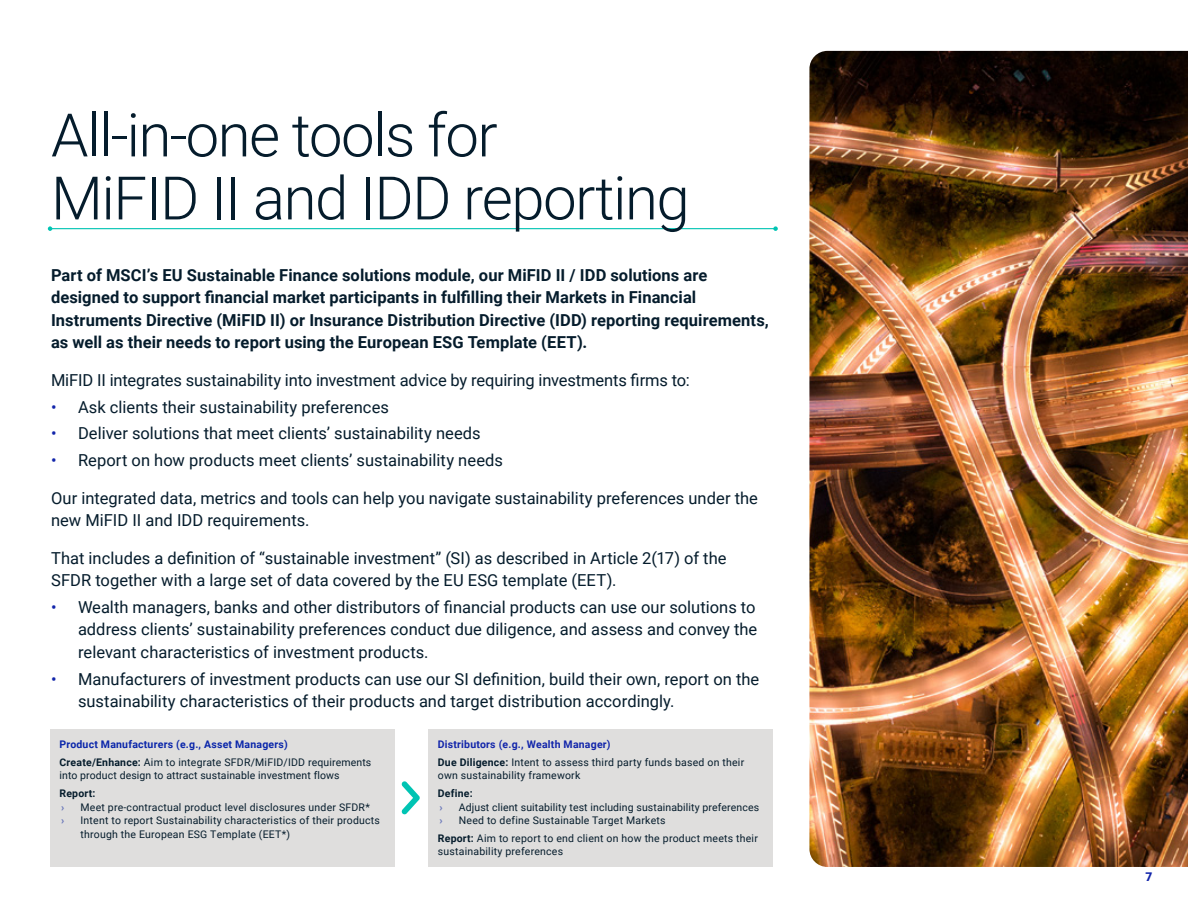
<style>
.page{position:relative;width:1188px;height:918px;background:#fff}
.page>*{position:absolute;margin:0;border:0;box-sizing:border-box;transform-origin:0 0}
.t1{font:300 60px/63px "Roboto";letter-spacing:-.025em;color:#051c2c}
.t2{font:16.5px/22.5px "Roboto";color:#051c2c}
.t3{font:700 16.5px/22.5px "Roboto";letter-spacing:.005em;color:#051c2c}
.t4{font:900 12px "Roboto";color:#1225aa}
.t5{font:10.5px/17.7px "Roboto";letter-spacing:.02em;color:#051c2c}
.t6{font:700 10.5px/17.7px "Roboto";letter-spacing:.02em;color:#0a26aa}
.t7{font:700 10.5px "Roboto";letter-spacing:.02em;color:#051c2c}
.t8{font:900 10.5px "Roboto";color:#6c79ba}
.s1{color:#1225aa}
.s2{color:#051c2c}
.s3{font-weight:400;color:#051c2c}
.s4{font-weight:700;color:#1225aa}
.s5{font-weight:700}
</style>
<div class="page">
<hr style="left:50px;top:228px;width:726px;height:1px;background:#00c4b3">
<svg style="left:48px;top:226px;width:4px;height:5px"></svg>
<svg style="left:773px;top:226px;width:5px;height:5px"></svg>
<img style="left:809px;top:51px;width:379px;height:816px">
<div style="left:50px;top:729px;width:344px;height:138px;background:#dfdedd"></div>
<div style="left:428px;top:729px;width:345px;height:138px;background:#dfdedd"></div>
<svg style="left:402px;top:781px;width:18px;height:33px"></svg>
<h1 class="t1" style="left:51px;top:101px;width:640px">All-in-one tools for<br>MiFID II and IDD reporting</h1>
<p class="t3" style="left:51px;top:263px;width:719px">Part of MSCI’s EU Sustainable Finance solutions module, our MiFID II / IDD solutions are designed to support financial market participants in fulfilling their Markets in Financial Instruments Directive (MiFID II) or Insurance Distribution Directive (IDD) reporting requirements, as well as their needs to report using the European ESG Template (EET).</p>
<p class="t2" style="left:51px;top:368px;width:640px">MiFID II integrates sustainability into investment advice by requiring investments firms to:</p>
<p class="t2" style="left:51px;top:395px;width:339px"><span class="s1">•</span> Ask clients their sustainability preferences</p>
<p class="t2" style="left:51px;top:422px;width:431px"><span class="s1">•</span> Deliver solutions that meet clients’ sustainability needs</p>
<p class="t2" style="left:51px;top:448px;width:454px"><span class="s1">•</span> Report on how products meet clients’ sustainability needs</p>
<p class="t2" style="left:51px;top:486px;width:708px">Our integrated data, metrics and tools can help you navigate sustainability preferences under the new MiFID II and IDD requirements.</p>
<p class="t2" style="left:51px;top:546px;width:677px">That includes a definition of “sustainable investment” (SI) as described in Article 2(17) of the<br>SFDR together with a large set of data covered by the EU ESG template (EET).</p>
<p class="t2" style="left:78px;top:595px;width:681px;text-align:justify;text-indent:-27px"><span class="s1">•</span> Wealth managers, banks and other distributors of financial products can use our solutions to address clients’ sustainability preferences conduct due diligence, and assess and convey the relevant characteristics of investment products.</p>
<p class="t2" style="left:78px;top:667px;width:683px;text-indent:-27px"><span class="s1">•</span> Manufacturers of investment products can use our SI definition, build their own, report on the sustainability characteristics of their products and target distribution accordingly.</p>
<p class="t6" style="left:60px;top:735px;width:313px">Product Manufacturers (e.g., Asset Managers)<br><span class="s2">Create/Enhance:</span> <span class="s3">Aim to integrate SFDR/MiFID/IDD requirements</span></p>
<p class="t5" style="left:60px;top:766px;width:282px">into product design to attract sustainable investment flows</p>
<p class="t7" style="left:60px;top:786px;width:38px">Report:</p>
<p class="t8" style="left:61px;top:800px;width:5px">›</p>
<p class="t5" style="left:81px;top:798px;width:291px">Meet pre-contractual product level disclosures under SFDR*</p>
<p class="t8" style="left:61px;top:813px;width:5px">›</p>
<p class="t5" style="left:81px;top:813px;width:301px;line-height:13.5px">Intent to report Sustainability characteristics of their products through the European ESG Template (EET*)</p>
<p class="t5" style="left:438px;top:735px;width:308px"><span class="s4">Distributors (e.g., Wealth Manager)<br></span><span class="s5">Due Diligence:</span> Intent to assess third party funds based on their</p>
<p class="t5" style="left:438px;top:766px;width:144px">own sustainability framework</p>
<p class="t7" style="left:438px;top:786px;width:36px">Define:</p>
<p class="t8" style="left:439px;top:800px;width:5px">›</p>
<p class="t5" style="left:459px;top:798px;width:302px">Adjust client suitability test including sustainability preferences</p>
<p class="t8" style="left:439px;top:813px;width:5px">›</p>
<p class="t5" style="left:438px;top:811px;width:322px;text-indent:21px">Need to define Sustainable Target Markets<br><span class="s5">Report:</span> Aim to report to end client on how the product meets their</p>
<p class="t5" style="left:438px;top:842px;width:127px">sustainability preferences</p>
<p class="t4" style="left:1146px;top:869px;width:8px">7</p>
</div>
